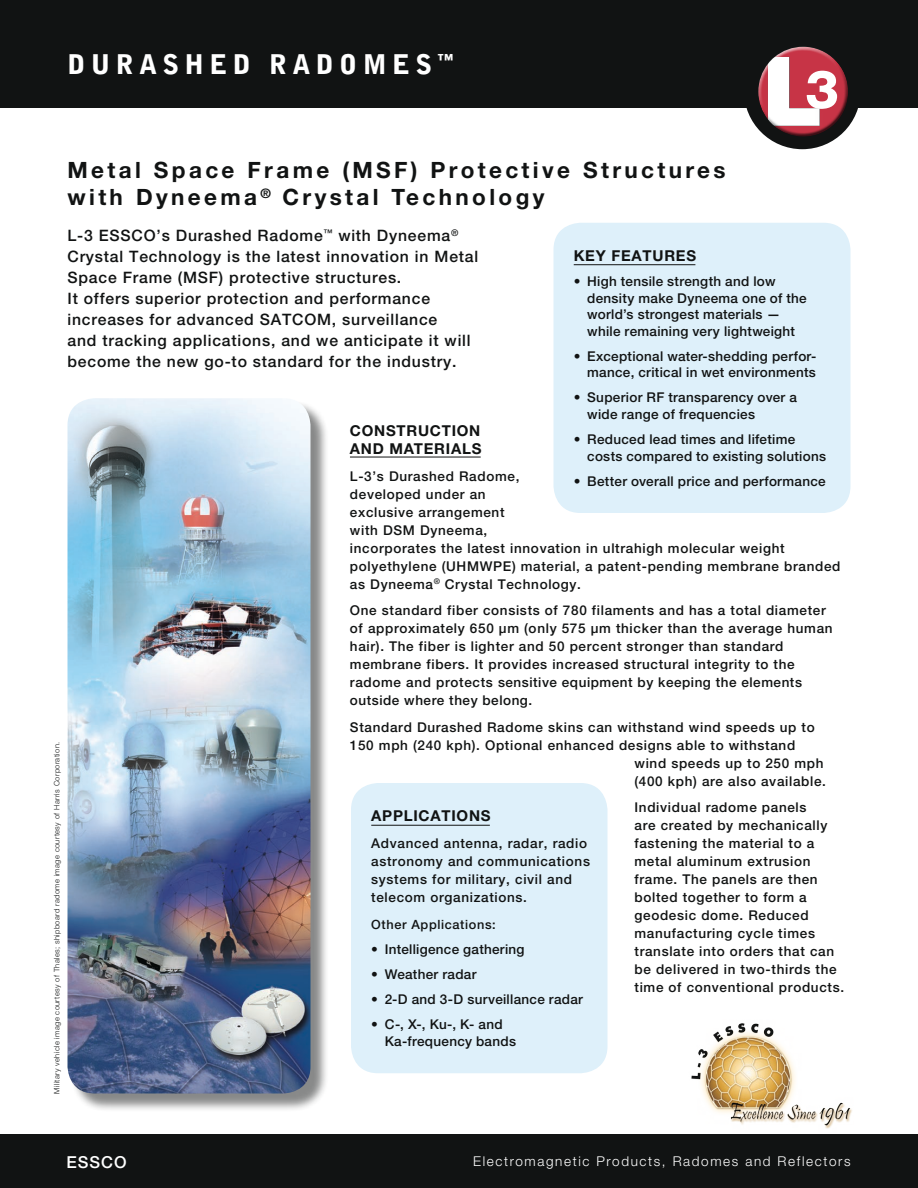
<style>
.page{position:relative;width:918px;height:1188px;background:#fff}
.page>*{position:absolute;margin:0;border:0;box-sizing:border-box;transform-origin:0 0}
.t1{font:900 27px "Bell Gothic Std";letter-spacing:.2em;color:#fff}
.t2{font:700 22.5px/27px "Helvetica Neue LT Std";letter-spacing:.15em;color:#111313}
.t3{font:500 16.5px "Helvetica Neue LT Std";letter-spacing:.06em;color:#fff}
.t4{font:500 15.75px/21px "Helvetica Neue LT Std";letter-spacing:.05em;color:#111313}
.t5{font:700 15px/18px "Helvetica Neue LT Std";letter-spacing:.05em;color:#111313}
.t6{font:500 13.5px/18px "Helvetica Neue LT Std";letter-spacing:.05em;color:#111313}
.t7{font:500 13.5px/16.5px "Helvetica Neue LT Std";letter-spacing:.02em;color:#111313}
.t8{font:300 13.5px "Helvetica Neue LT Std";letter-spacing:.12em;color:#fff}
.t9{font:500 13.5px "Helvetica Neue LT Std";letter-spacing:.025em;color:#111313}
.t10{font:500 12.75px "Helvetica Neue LT Std";letter-spacing:.05em;color:#111313}
.t11{font:300 7.5px "Helvetica Neue LT Std";letter-spacing:.05em;color:#111313}
</style>
<div class="page">
<div style="left:0;top:0;width:918px;height:108px;background:#111313"></div>
<div style="left:744px;top:33px;width:117px;height:116px;background:#111313;border-radius:50%"></div>
<div style="left:757px;top:47px;width:88px;height:82px;background:#fff;opacity:.75"></div>
<div style="left:759px;top:54px;width:90px;height:84px;background:#111313;opacity:.75"></div>
<div style="left:0;top:1134px;width:918px;height:54px;background:#111313"></div>
<hr style="left:350px;top:457px;width:131px;height:1px;background:#111313">
<div style="left:554px;top:223px;width:296px;height:290px;background:#def0fa;border-radius:27px"></div>
<hr style="left:574px;top:264px;width:121px;height:1px;background:#111313">
<div style="left:70px;top:400px;width:259px;height:712px;background:#111313;opacity:.5"></div>
<img style="left:68px;top:398px;width:242px;height:696px">
<img style="left:691px;top:1023px;width:161px;height:106px">
<div style="left:351px;top:783px;width:257px;height:290px;background:#def0fa;border-radius:27px"></div>
<hr style="left:371px;top:825px;width:119px;height:1px;background:#111313">
<h1 class="t1" style="left:68px;top:49px;width:387px">DURASHED RADOMES <sup>™</sup></h1>
<h2 class="t2" style="left:68px;top:156px;width:660px">Metal Space Frame (MSF) Protective Structures with Dyneema<sup>®</sup> Crystal Technology</h2>
<p class="t4" style="left:68px;top:224px;width:412px">L-3 ESSCO’s Durashed Radome<sup>™</sup> with Dyneema<sup>® </sup>Crystal Technology is the latest innovation in Metal Space Frame (MSF) protective structures.<br>It offers superior protection and performance increases for advanced SATCOM, surveillance<br>and tracking applications, and we anticipate it will become the new go-to standard for the industry.</p>
<p class="t5" style="left:574px;top:246px;width:124px">KEY FEATURES</p>
<p class="t7" style="left:587px;top:273px;width:221px;text-indent:-14px">• High tensile strength and low density make Dyneema one of the world’s strongest materials — while remaining very lightweight</p>
<p class="t7" style="left:574px;top:348px;width:244px;text-align:right">• Exceptional water-shedding perfor&shy;mance, critical in wet environments</p>
<p class="t7" style="left:587px;top:389px;width:211px;text-indent:-14px">• Superior RF transparency over a wide range of frequencies</p>
<p class="t7" style="left:587px;top:431px;width:240px;text-indent:-14px">• Reduced lead times and lifetime costs compared to existing solutions</p>
<p class="t9" style="left:574px;top:473px;width:254px">• Better overall price and performance</p>
<p class="t5" style="left:350px;top:421px;width:133px">CONSTRUCTION<br>AND MATERIALS</p>
<p class="t6" style="left:350px;top:467px;width:492px">L-3’s Durashed Radome,<br>developed under an<br>exclusive arrangement<br>with DSM Dyneema,<br>incorporates the latest innovation in ultrahigh molecular weight polyethylene (UHMWPE) material, a patent-pending membrane branded as Dyneema<sup>®</sup> Crystal Technology.</p>
<p class="t6" style="left:350px;top:601px;width:484px">One standard fiber consists of 780 filaments and has a total diameter of approximately 650 μm (only 575 μm thicker than the average human hair). The fiber is lighter and 50 percent stronger than standard membrane fibers. It provides increased structural integrity to the radome and protects sensitive equipment by keeping the elements outside where they belong.</p>
<p class="t6" style="left:350px;top:718px;width:466px">Standard Durashed Radome skins can withstand wind speeds up to</p>
<p class="t6" style="left:350px;top:736px;width:447px">150 mph (240 kph). Optional enhanced designs able to withstand</p>
<p class="t6" style="left:635px;top:754px;width:191px">wind speeds up to 250 mph</p>
<p class="t6" style="left:635px;top:772px;width:193px">(400 kph) are also available.</p>
<p class="t6" style="left:635px;top:799px;width:211px">Individual radome panels<br>are created by mechanically fastening the material to a metal aluminum extrusion frame. The panels are then bolted together to form a geodesic dome. Reduced manufacturing cycle times translate into orders that can be delivered in two-thirds the time of conventional products.</p>
<p class="t11" style="left:52px;top:1094px;width:353px;rotate:-90deg">Military vehicle image courtesy of Thales; shipboard radome image courtesy of Harris Corporation.</p>
<p class="t5" style="left:371px;top:807px;width:121px">APPLICATIONS</p>
<p class="t6" style="left:371px;top:834px;width:220px">Advanced antenna, radar, radio astronomy and communications systems for military, civil and telecom organizations.</p>
<p class="t10" style="left:371px;top:917px;width:126px">Other Applications:</p>
<p class="t7" style="left:371px;top:941px;width:155px">• Intelligence gathering</p>
<p class="t7" style="left:371px;top:966px;width:107px">• Weather radar</p>
<p class="t7" style="left:371px;top:991px;width:213px">• 2-D and 3-D surveillance radar</p>
<p class="t7" style="left:385px;top:1016px;width:133px;text-indent:-14px">• C-, X-, Ku-, K- and<br>Ka-frequency bands</p>
<p class="t3" style="left:66px;top:1152px;width:62px">ESSCO</p>
<p class="t8" style="left:473px;top:1153px;width:379px">Electromagnetic Products, Radomes and Reflectors</p>
</div>
